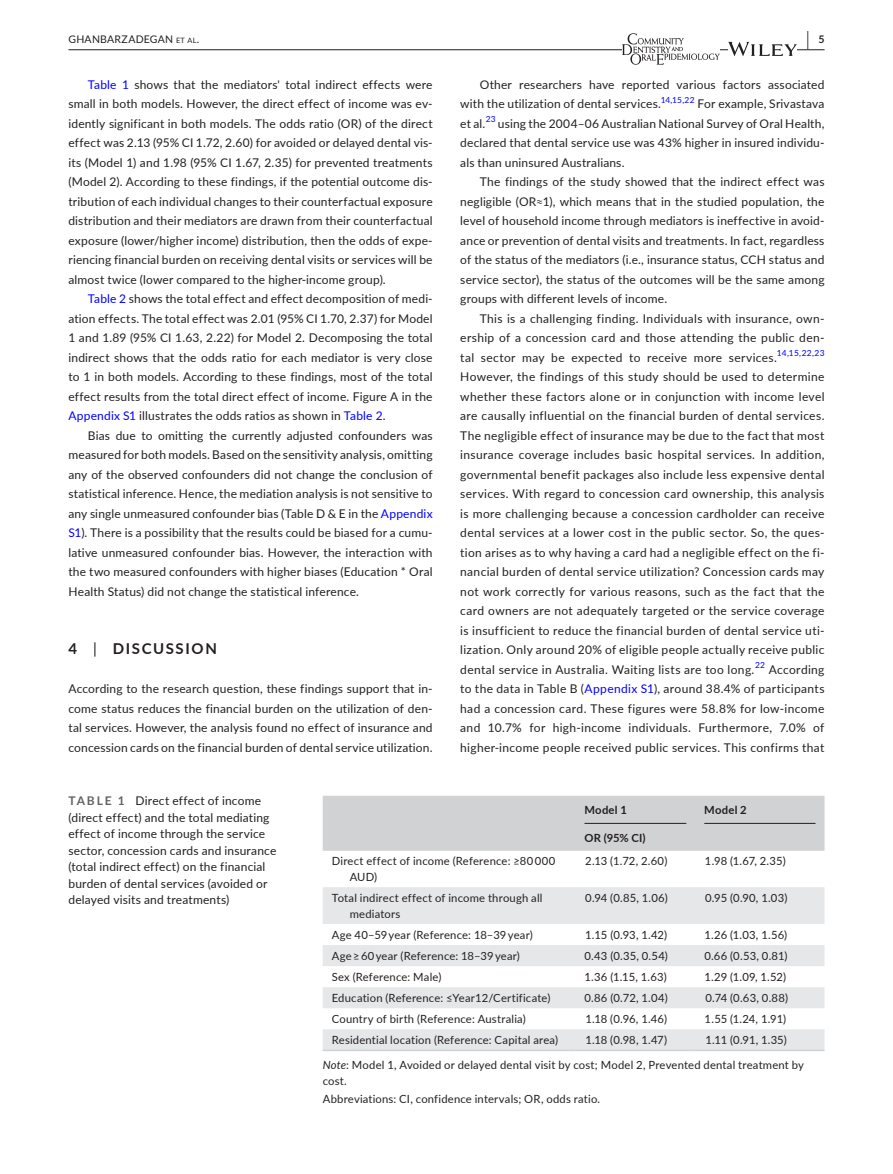
<style>
.page{position:relative;width:893px;height:1174px;background:#fff}
.page>*{position:absolute;margin:0;border:0;box-sizing:border-box;transform-origin:0 0}
.t1{font:700 19.5px "Lato";color:#231f20;scale:.43 1}
.t2{font:700 15px "Lato";letter-spacing:.11em;color:#231f20}
.t3{font:12px/19.5px "Lato";letter-spacing:.015em;color:#231f20;text-align:justify}
.t4{font:11.25px/15.8px "Lato";letter-spacing:.015em;color:#231f20}
.t5{font:700 11.25px "Lato";letter-spacing:.02em;color:#231f20}
.t6{font:10.5px "Lato";letter-spacing:.025em;color:#231f20}
.t7{font:8.4px "Lato";letter-spacing:.025em;color:#00f}
.s1{font-size:7.35px}
.s2{color:#00f}
.s3{font-weight:400}
.s4{font-weight:700;color:#636366}
.s5{font-style:italic}
</style>
<div class="page">
<hr style="left:68px;top:49px;width:756px;height:1px;background:#231f20">
<img style="left:623px;top:34px;width:97px;height:30px">
<svg style="left:728px;top:42px;width:69px;height:14px"></svg>
<div style="left:323px;top:795px;width:501px;height:55px;background:#d1d2d4"></div>
<svg style="left:323px;top:887px;width:501px;height:162px;fill:#e6e7e9"></svg>
<hr style="left:323px;top:1049px;width:252px;height:2px;background:#d1d2d4">
<hr style="left:575px;top:1049px;width:120px;height:2px;background:#d1d2d4">
<hr style="left:695px;top:1049px;width:129px;height:2px;background:#d1d2d4">
<hr style="left:584px;top:823px;width:102px;height:1px;background:#231f20">
<hr style="left:704px;top:823px;width:111px;height:1px;background:#231f20">
<p class="t6" style="left:68px;top:31px;width:132px">GHANBARZADEGAN <span class="s1">et al</span>.</p>
<h1 class="t1" style="left:807px;top:25px;width:43px">| <sup>5</sup></h1>
<p class="t3" style="left:68px;top:74px;width:366px;text-indent:20px"><span class="s2">Table 1</span> shows that the mediators' total indirect effects were small in both models. However, the direct effect of income was ev&shy;idently significant in both models. The odds ratio (OR) of the direct effect was 2.13 (95% CI 1.72, 2.60) for avoided or delayed dental vis&shy;its (Model 1) and 1.98 (95% CI 1.67, 2.35) for prevented treatments (Model 2). According to these findings, if the potential outcome dis&shy;tribution of each individual changes to their counterfactual exposure distribution and their mediators are drawn from their counterfactual exposure (lower/higher income) distribution, then the odds of expe&shy;riencing financial burden on receiving dental visits or services will be almost twice (lower compared to the higher-income group).</p>
<p class="t3" style="left:68px;top:288px;width:366px;text-indent:20px"><span class="s2">Table 2</span> shows the total effect and effect decomposition of medi&shy;ation effects. The total effect was 2.01 (95% CI 1.70, 2.37) for Model 1 and 1.89 (95% CI 1.63, 2.22) for Model 2. Decomposing the total indirect shows that the odds ratio for each mediator is very close to 1 in both models. According to these findings, most of the total effect results from the total direct effect of income. Figure A in the <span class="s2">Appendix S1</span> illustrates the odds ratios as shown in <span class="s2">Table 2</span>.</p>
<p class="t3" style="left:68px;top:425px;width:366px;text-indent:20px">Bias due to omitting the currently adjusted confounders was measured for both models. Based on the sensitivity analysis, omitting any of the observed confounders did not change the conclusion of statistical inference. Hence, the mediation analysis is not sensitive to any single unmeasured confounder bias (Table D &amp; E in the <span class="s2">Appendix S1</span>). There is a possibility that the results could be biased for a cumu&shy;lative unmeasured confounder bias. However, the interaction with the two measured confounders with higher biases (Education * Oral Health Status) did not change the statistical inference.</p>
<p class="t3" style="left:460px;top:74px;width:366px;text-indent:20px">Other researchers have reported various factors associated with the utilization of dental services.<sup>14,15,22</sup> For example, Srivastava et al.</p>
<p class="t7" style="left:486px;top:113px;width:11px">23</p>
<p class="t3" style="left:460px;top:113px;width:366px;text-indent:38px">using the 2004–06 Australian National Survey of Oral Health, declared that dental service use was 43% higher in insured individu&shy;als than uninsured Australians.</p>
<p class="t3" style="left:460px;top:171px;width:366px;text-indent:20px">The findings of the study showed that the indirect effect was negligible (OR≈1), which means that in the studied population, the level of household income through mediators is ineffective in avoid&shy;ance or prevention of dental visits and treatments. In fact, regardless of the status of the mediators (i.e., insurance status, CCH status and service sector), the status of the outcomes will be the same among groups with different levels of income.</p>
<p class="t3" style="left:460px;top:308px;width:366px;text-indent:20px">This is a challenging finding. Individuals with insurance, own&shy;ership of a concession card and those attending the public den&shy;tal sector may be expected to receive more services.</p>
<p class="t7" style="left:777px;top:347px;width:49px">14,15,22,23</p>
<p class="t3" style="left:460px;top:366px;width:366px">However, the findings of this study should be used to determine whether these factors alone or in conjunction with income level are causally influential on the financial burden of dental services.<br>The negligible effect of insurance may be due to the fact that most insurance coverage includes basic hospital services. In addition, governmental benefit packages also include less expensive dental services. With regard to concession card ownership, this analysis is more challenging because a concession cardholder can receive dental services at a lower cost in the public sector. So, the ques&shy;tion arises as to why having a card had a negligible effect on the fi&shy;nancial burden of dental service utilization? Concession cards may not work correctly for various reasons, such as the fact that the card owners are not adequately targeted or the service coverage is insufficient to reduce the financial burden of dental service uti&shy;lization. Only around 20% of eligible people actually receive public dental service in Australia. Waiting lists are too long.</p>
<p class="t2" style="left:68px;top:638px;width:150px">4 <span class="s3">|</span> DISCUSSION</p>
<p class="t3" style="left:68px;top:678px;width:366px">According to the research question, these findings support that in&shy;come status reduces the financial burden on the utilization of den&shy;tal services. However, the analysis found no effect of insurance and concession cards on the financial burden of dental service utilization.</p>
<p class="t7" style="left:755px;top:659px;width:12px">22</p>
<p class="t3" style="left:460px;top:659px;width:366px;text-indent:308px">According to the data in Table B (<span class="s2">Appendix S1</span>), around 38.4% of participants had a concession card. These figures were 58.8% for low-income and 10.7% for high-income individuals. Furthermore, 7.0% of higher-income people received public services. This confirms that</p>
<p class="t3" style="left:68px;top:792px;width:209px;line-height:16.5px;text-align:left"><span class="s4">TABLE 1</span> Direct effect of income (direct effect) and the total mediating effect of income through the service sector, concession cards and insurance (total indirect effect) on the financial burden of dental services (avoided or delayed visits and treatments)</p>
<p class="t5" style="left:584px;top:801px;width:44px">Model 1</p>
<p class="t5" style="left:704px;top:801px;width:44px">Model 2</p>
<p class="t5" style="left:584px;top:829px;width:63px">OR (95% CI)</p>
<p class="t4" style="left:350px;top:853px;width:207px;text-indent:-18px">Direct effect of income (Reference: <span class="s5">≥</span>80 000<br>AUD)</p>
<p class="t4" style="left:585px;top:853px;width:84px">2.13 (1.72, 2.60)</p>
<p class="t4" style="left:705px;top:853px;width:82px">1.98 (1.67, 2.35)</p>
<p class="t4" style="left:350px;top:889px;width:194px;text-indent:-18px">Total indirect effect of income through all mediators</p>
<p class="t4" style="left:585px;top:889px;width:84px">0.94 (0.85, 1.06)</p>
<p class="t4" style="left:705px;top:889px;width:84px">0.95 (0.90, 1.03)</p>
<p class="t4" style="left:332px;top:926px;width:203px">Age 40–59 year (Reference: 18–39 year)</p>
<p class="t4" style="left:585px;top:926px;width:83px">1.15 (0.93, 1.42)</p>
<p class="t4" style="left:704px;top:926px;width:84px">1.26 (1.03, 1.56)</p>
<p class="t4" style="left:332px;top:947px;width:190px">Age ≥ 60 year (Reference: 18–39 year)</p>
<p class="t4" style="left:585px;top:947px;width:85px">0.43 (0.35, 0.54)</p>
<p class="t4" style="left:704px;top:947px;width:85px">0.66 (0.53, 0.81)</p>
<p class="t4" style="left:332px;top:968px;width:111px">Sex (Reference: Male)</p>
<p class="t4" style="left:585px;top:968px;width:84px">1.36 (1.15, 1.63)</p>
<p class="t4" style="left:704px;top:968px;width:83px">1.29 (1.09, 1.52)</p>
<p class="t4" style="left:332px;top:989px;width:220px">Education (Reference: ≤Year12/Certificate)</p>
<p class="t4" style="left:584px;top:989px;width:85px">0.86 (0.72, 1.04)</p>
<p class="t4" style="left:705px;top:989px;width:84px">0.74 (0.63, 0.88)</p>
<p class="t4" style="left:332px;top:1011px;width:195px">Country of birth (Reference: Australia)</p>
<p class="t4" style="left:585px;top:1011px;width:83px">1.18 (0.96, 1.46)</p>
<p class="t4" style="left:705px;top:1011px;width:83px">1.55 (1.24, 1.91)</p>
<p class="t4" style="left:332px;top:1032px;width:228px">Residential location (Reference: Capital area)</p>
<p class="t4" style="left:585px;top:1032px;width:83px">1.18 (0.98, 1.47)</p>
<p class="t4" style="left:705px;top:1032px;width:83px">1.11 (0.91, 1.35)</p>
<p class="t4" style="left:323px;top:1056px;width:483px"><span class="s5">Note</span>: Model 1, Avoided or delayed dental visit by cost; Model 2, Prevented dental treatment by cost.</p>
<p class="t4" style="left:323px;top:1090px;width:279px">Abbreviations: CI, confidence intervals; OR, odds ratio.</p>
</div>
